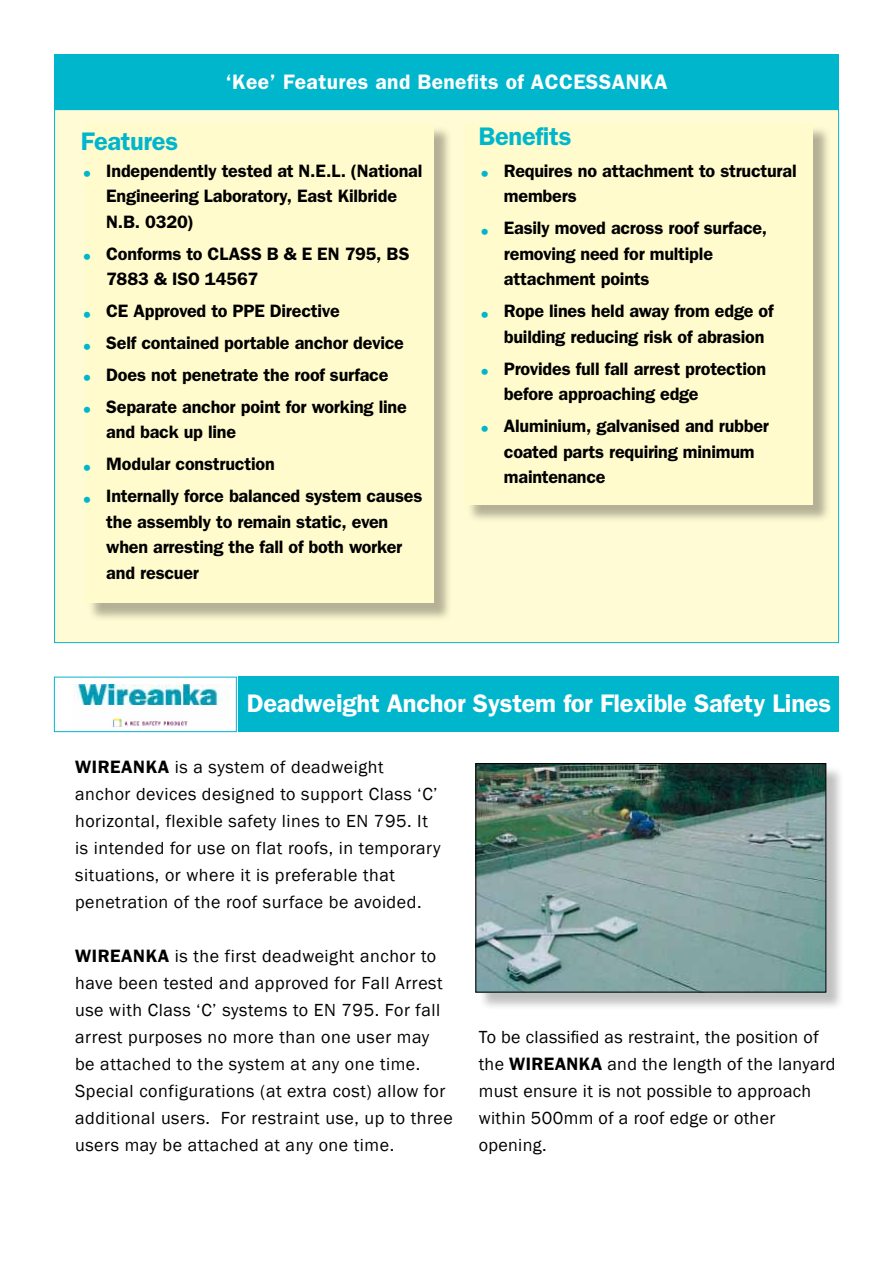
<style>
.page{position:relative;width:893px;height:1263px;background:#fff}
.page>*{position:absolute;margin:0;border:0;box-sizing:border-box;transform-origin:0 0}
.t1{font:600 25.5px "ITC Franklin Gothic Std";letter-spacing:-.01em;color:#fff}
.t2{font:600 25.5px "ITC Franklin Gothic Std";letter-spacing:-.01em;color:#00b6cd}
.t3{font:600 21px "ITC Franklin Gothic Std";letter-spacing:.02em;color:#fff}
.t4{font:600 18px/25.5px "ITC Franklin Gothic Std";letter-spacing:-.01em;color:#000}
.t5{font:18px/27px "Franklin Gothic";letter-spacing:.03em;color:#000}
.s1{font-size:21px;color:#00b6cd}
.s2{font-family:"Franklin Gothic";font-weight:400}
</style>
<div class="page">
<div style="left:478px;top:765px;width:367px;height:246px;background:#000;opacity:.25"></div>
<img style="left:477px;top:765px;width:347px;height:225px">
<div style="left:475px;top:763px;width:351px;height:229px;border:1px solid #000"></div>
<div style="left:54px;top:109px;width:785px;height:534px;background:#fffcd5;border:1px solid #00b6cd"></div>
<div style="left:466px;top:126px;width:366px;height:398px;background:#000;opacity:.3"></div>
<div style="left:464px;top:123px;width:349px;height:382px;background:#fffbcc"></div>
<div style="left:87px;top:126px;width:365px;height:496px;background:#000;opacity:.3"></div>
<div style="left:85px;top:123px;width:349px;height:480px;background:#fffbcc"></div>
<div style="left:54px;top:54px;width:785px;height:55px;background:#00b6cd"></div>
<div style="left:239px;top:677px;width:600px;height:55px;background:#00b6cd"></div>
<img style="left:74px;top:684px;width:155px;height:43px">
<div style="left:54px;top:677px;width:183px;height:55px;border:1px solid #00b6cd"></div>
<p class="t3" style="left:226px;top:69px;width:443px">‘Kee’ Features and Benefits of ACCESSANKA</p>
<h1 class="t2" style="left:81px;top:126px;width:99px">Features</h1>
<p class="t4" style="left:106px;top:158px;width:318px;text-indent:-26px"><span class="s1">•</span> Independently tested at N.E.L. (National<br>Engineering Laboratory, East Kilbride<br>N.B. 0320)</p>
<p class="t4" style="left:106px;top:241px;width:305px;text-indent:-26px"><span class="s1">•</span> Conforms to CLASS B &amp; E EN 795, BS<br>7883 &amp; ISO 14567</p>
<p class="t4" style="left:81px;top:298px;width:260px"><span class="s1">•</span> CE Approved to PPE Directive</p>
<p class="t4" style="left:81px;top:330px;width:325px"><span class="s1">•</span> Self contained portable anchor device</p>
<p class="t4" style="left:81px;top:362px;width:309px"><span class="s1">•</span> Does not penetrate the roof surface</p>
<p class="t4" style="left:106px;top:394px;width:302px;text-indent:-26px"><span class="s1">•</span> Separate anchor point for working line and back up line</p>
<p class="t4" style="left:81px;top:451px;width:195px"><span class="s1">•</span> Modular construction</p>
<p class="t4" style="left:106px;top:483px;width:318px;text-indent:-26px"><span class="s1">•</span> Internally force balanced system causes the assembly to remain static, even when arresting the fall of both worker and rescuer</p>
<h1 class="t2" style="left:478px;top:121px;width:95px">Benefits</h1>
<p class="t4" style="left:504px;top:158px;width:294px;text-indent:-26px"><span class="s1">•</span> Requires no attachment to structural members</p>
<p class="t4" style="left:504px;top:215px;width:265px;text-indent:-26px"><span class="s1">•</span> Easily moved across roof surface, removing need for multiple attachment points</p>
<p class="t4" style="left:504px;top:298px;width:271px;text-indent:-26px"><span class="s1">•</span> Rope lines held away from edge of building reducing risk of abrasion</p>
<p class="t4" style="left:504px;top:356px;width:264px;text-indent:-26px"><span class="s1">•</span> Provides full fall arrest protection before approaching edge</p>
<p class="t4" style="left:504px;top:413px;width:267px;text-indent:-26px"><span class="s1">•</span> Aluminium, galvanised and rubber coated parts requiring minimum maintenance</p>
<h1 class="t1" style="left:247px;top:688px;width:586px">Deadweight Anchor System for Flexible Safety Lines</h1>
<p class="t4" style="left:75px;top:754px;width:29px">Wireanka</p>
<p class="t5" style="left:75px;top:754px;width:367px;text-indent:100px">is a system of deadweight anchor devices designed to support Class ‘C’ horizontal, flexible safety lines to EN 795. It is intended for use on flat roofs, in temporary situations, or where it is preferable that penetration of the roof surface be avoided.</p>
<p class="t4" style="left:75px;top:943px;width:29px">Wireanka</p>
<p class="t5" style="left:75px;top:943px;width:379px;text-indent:100px">is the first deadweight anchor to have been tested and approved for Fall Arrest use with Class ‘C’ systems to EN 795. For fall arrest purposes no more than one user may be attached to the system at any one time.<br>Special configurations (at extra cost) allow for additional users. For restraint use, up to three users may be attached at any one time.</p>
<p class="t5" style="left:479px;top:1023px;width:341px">To be classified as restraint, the position of</p>
<p class="t4" style="left:479px;top:1051px;width:59px"><span class="s2">the</span> Wireanka</p>
<p class="t5" style="left:479px;top:1050px;width:358px;text-indent:129px">and the length of the lanyard must ensure it is not possible to approach within 500mm of a roof edge or other opening.</p>
</div>
